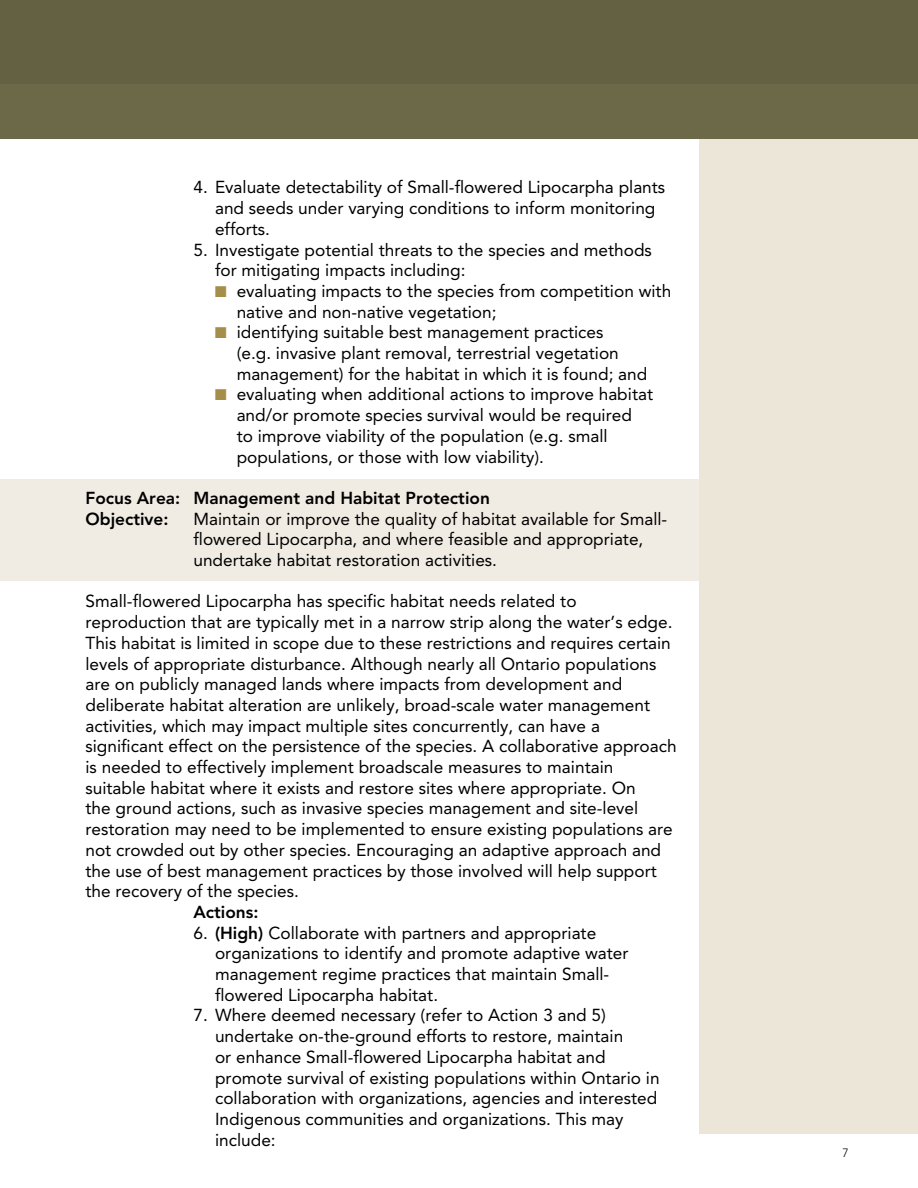
<style>
.page{position:relative;width:918px;height:1188px;background:#fff}
.page>*{position:absolute;margin:0;border:0;box-sizing:border-box;transform-origin:0 0}
.t1{font:17.25px/20.7px "Avenir LT Std";color:#000}
.t2{font:800 17.25px "Avenir LT Std";color:#000}
.t3{font:300 12px "Avenir LT Std";color:#000}
.s1{font-family:"Monotype Sorts";font-size:15px;color:#a58e4a}
.s2{font-weight:800}
</style>
<div class="page">
<div style="left:0;top:479px;width:699px;height:101px;background:#f1ece3"></div>
<div style="left:699px;top:134px;width:219px;height:1000px;background:#ebe6d8"></div>
<div style="left:0;top:0;width:918px;height:138px;background:#646143"></div>
<div style="left:1px;top:84px;width:917px;height:54px;background:#6e6b4b"></div>
<p class="t1" style="left:215px;top:177px;width:452px;text-indent:-22px">4. Evaluate detectability of Small-flowered Lipocarpha plants and seeds under varying conditions to inform monitoring efforts.</p>
<p class="t1" style="left:193px;top:239px;width:460px">5. Investigate potential threats to the species and methods</p>
<p class="t1" style="left:215px;top:260px;width:252px">for mitigating impacts including:</p>
<p class="t1" style="left:237px;top:281px;width:436px;text-indent:-22px"><span class="s1">N</span> evaluating impacts to the species from competition with native and non-native vegetation;</p>
<p class="t1" style="left:237px;top:322px;width:412px;text-indent:-22px"><span class="s1">N</span> identifying suitable best management practices<br>(e.g. invasive plant removal, terrestrial vegetation management) for the habitat in which it is found; and</p>
<p class="t1" style="left:237px;top:384px;width:418px;text-indent:-22px"><span class="s1">N</span> evaluating when additional actions to improve habitat and/or promote species survival would be required<br>to improve viability of the population (e.g. small populations, or those with low viability).</p>
<h4 class="t2" style="left:85px;top:488px;width:96px">Focus Area:</h4>
<p class="t2" style="left:193px;top:488px;width:298px">Management and Habitat Protection</p>
<h4 class="t2" style="left:85px;top:508px;width:85px">Objective:</h4>
<p class="t1" style="left:193px;top:508px;width:475px">Maintain or improve the quality of habitat available for Small&shy;flowered Lipocarpha, and where feasible and appropriate, undertake habitat restoration activities.</p>
<p class="t1" style="left:85px;top:591px;width:593px">Small-flowered Lipocarpha has specific habitat needs related to reproduction that are typically met in a narrow strip along the water’s edge.<br>This habitat is limited in scope due to these restrictions and requires certain levels of appropriate disturbance. Although nearly all Ontario populations are on publicly managed lands where impacts from development and deliberate habitat alteration are unlikely, broad-scale water management activities, which may impact multiple sites concurrently, can have a significant effect on the persistence of the species. A collaborative approach is needed to effectively implement broadscale measures to maintain suitable habitat where it exists and restore sites where appropriate. On<br>the ground actions, such as invasive species management and site-level restoration may need to be implemented to ensure existing populations are not crowded out by other species. Encouraging an adaptive approach and the use of best management practices by those involved will help support the recovery of the species.</p>
<h5 class="t2" style="left:193px;top:902px;width:67px">Actions:</h5>
<p class="t1" style="left:215px;top:922px;width:415px;text-indent:-22px">6. <span class="s2">(High)</span> Collaborate with partners and appropriate organizations to identify and promote adaptive water management regime practices that maintain Small&shy;flowered Lipocarpha habitat.</p>
<p class="t1" style="left:193px;top:1005px;width:414px">7. Where deemed necessary (refer to Action 3 and 5)</p>
<p class="t1" style="left:215px;top:1026px;width:446px">undertake on-the-ground efforts to restore, maintain<br>or enhance Small-flowered Lipocarpha habitat and promote survival of existing populations within Ontario in collaboration with organizations, agencies and interested Indigenous communities and organizations. This may include:</p>
<p class="t3" style="left:842px;top:1146px;width:8px">7</p>
</div>
